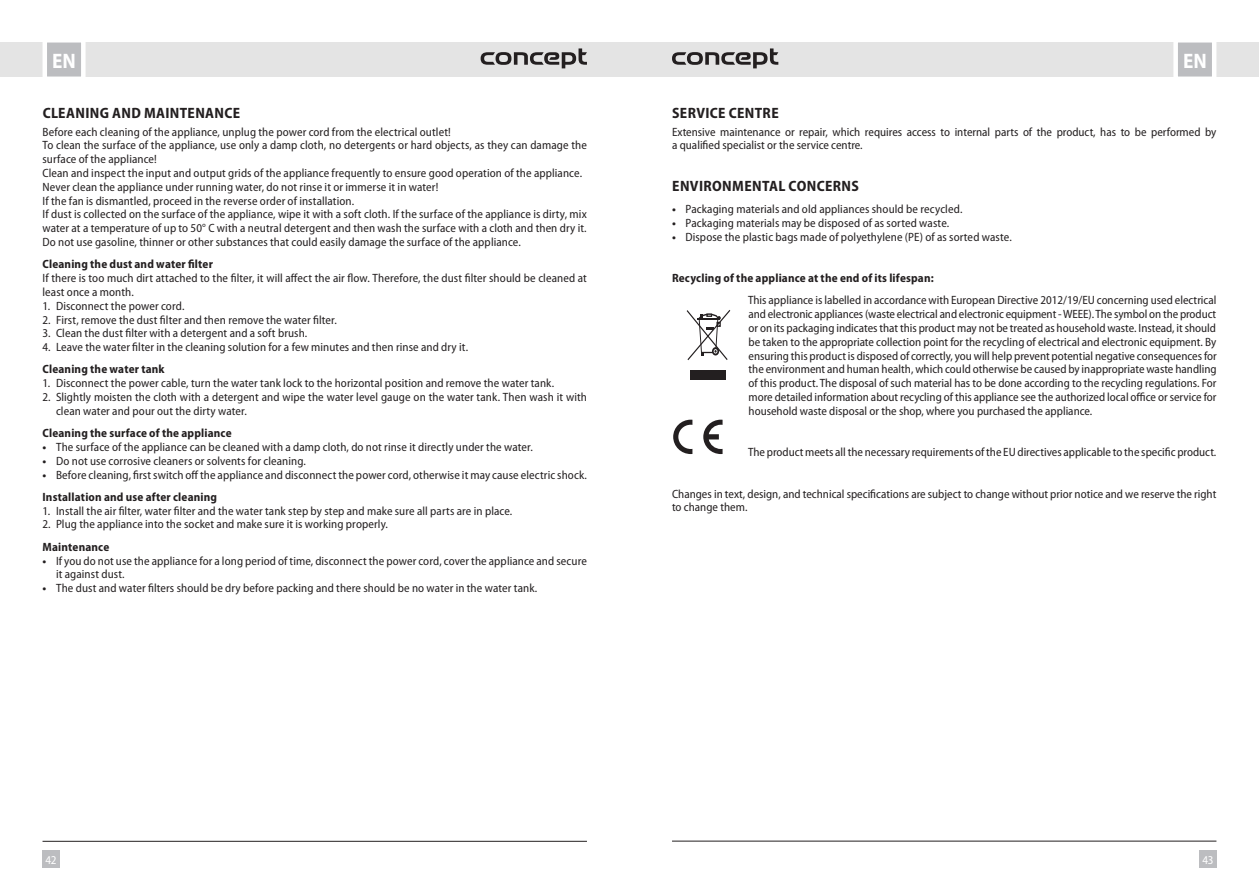
<style>
.page{position:relative;width:1259px;height:893px;background:#fff}
.page>*{position:absolute;margin:0;border:0;box-sizing:border-box;transform-origin:0 0}
.t1{font:700 semi-condensed 21px "Myriad Pro";color:#fff}
.t2{font:700 semi-condensed 15px "Myriad Pro";letter-spacing:.025em;color:#231f20}
.t3{font:semi-condensed 12px/13.8px "Myriad Pro";letter-spacing:.005em;color:#231f20}
.t4{font:700 semi-condensed 12px "Myriad Pro";letter-spacing:.015em;color:#231f20}
.t5{font:semi-condensed 12px "Myriad Pro";color:#fff}
.s1{font-weight:700}
</style>
<div class="page">
<div style="left:629px;top:43px;width:630px;height:34px;background:#e4e4e4"></div>
<div style="left:0;top:43px;width:629px;height:34px;background:#e4e4e4"></div>
<div style="left:43px;top:850px;width:17px;height:17px;background:#bcbdc0"></div>
<div style="left:1199px;top:850px;width:17px;height:17px;background:#bcbdc0"></div>
<svg style="left:1171px;top:42px;width:47px;height:35px;background:#cdced0"></svg>
<svg style="left:40px;top:42px;width:48px;height:35px;background:#ceced0"></svg>
<hr style="left:672px;top:841px;width:544px;height:1px;background:#231f20">
<hr style="left:43px;top:841px;width:544px;height:1px;background:#231f20">
<svg style="left:480px;top:48px;width:107px;height:20px"></svg>
<svg style="left:672px;top:48px;width:106px;height:20px"></svg>
<div style="left:690px;top:370px;width:36px;height:10px;background:#231f20"></div>
<svg style="left:686px;top:310px;width:45px;height:51px"></svg>
<svg style="left:673px;top:419px;width:19px;height:35px"></svg>
<svg style="left:703px;top:419px;width:20px;height:35px"></svg>
<h1 class="t1" style="left:52px;top:48px;width:25px">EN</h1>
<h1 class="t1" style="left:1183px;top:48px;width:25px">EN</h1>
<p class="t2" style="left:43px;top:103px;width:199px">CLEANING AND MAINTENANCE</p>
<p class="t3" style="left:43px;top:125px;width:546px">Before each cleaning of the appliance, unplug the power cord from the electrical outlet!<br>To clean the surface of the appliance, use only a damp cloth, no detergents or hard objects, as they can damage the surface of the appliance!<br>Clean and inspect the input and output grids of the appliance frequently to ensure good operation of the appliance.<br>Never clean the appliance under running water, do not rinse it or immerse it in water!<br>If the fan is dismantled, proceed in the reverse order of installation.<br>If dust is collected on the surface of the appliance, wipe it with a soft cloth. If the surface of the appliance is dirty, mix water at a temperature of up to 50° C with a neutral detergent and then wash the surface with a cloth and then dry it.<br>Do not use gasoline, thinner or other substances that could easily damage the surface of the appliance.</p>
<p class="t4" style="left:43px;top:257px;width:172px">Cleaning the dust and water filter</p>
<p class="t3" style="left:43px;top:271px;width:546px">If there is too much dirt attached to the filter, it will affect the air flow. Therefore, the dust filter should be cleaned at least once a month.</p>
<p class="t3" style="left:43px;top:299px;width:143px">1. Disconnect the power cord.</p>
<p class="t3" style="left:43px;top:312px;width:296px">2. First, remove the dust filter and then remove the water filter.</p>
<p class="t3" style="left:43px;top:326px;width:266px">3. Clean the dust filter with a detergent and a soft brush.</p>
<p class="t3" style="left:43px;top:340px;width:427px">4. Leave the water filter in the cleaning solution for a few minutes and then rinse and dry it.</p>
<p class="t4" style="left:43px;top:362px;width:124px">Cleaning the water tank</p>
<p class="t3" style="left:43px;top:376px;width:513px">1. Disconnect the power cable, turn the water tank lock to the horizontal position and remove the water tank.</p>
<p class="t3" style="left:56px;top:390px;width:532px;text-indent:-14px">2. Slightly moisten the cloth with a detergent and wipe the water level gauge on the water tank. Then wash it with clean water and pour out the dirty water.</p>
<p class="t4" style="left:43px;top:425px;width:191px">Cleaning the surface of the appliance</p>
<p class="t3" style="left:43px;top:440px;width:492px"><span class="s1">•</span> The surface of the appliance can be cleaned with a damp cloth, do not rinse it directly under the water.</p>
<p class="t3" style="left:43px;top:454px;width:265px"><span class="s1">•</span> Do not use corrosive cleaners or solvents for cleaning.</p>
<p class="t3" style="left:43px;top:463px;width:546px;line-height:22.4px"><span class="s1">•</span> Before cleaning, first switch off the appliance and disconnect the power cord, otherwise it may cause electric shock.<br><span class="s1">Installation and use after cleaning</span></p>
<p class="t3" style="left:43px;top:504px;width:471px">1. Install the air filter, water filter and the water tank step by step and make sure all parts are in place.</p>
<p class="t3" style="left:43px;top:517px;width:347px">2. Plug the appliance into the socket and make sure it is working properly.</p>
<p class="t4" style="left:43px;top:539px;width:68px">Maintenance</p>
<p class="t3" style="left:56px;top:553px;width:532px;text-indent:-14px"><span class="s1">•</span> If you do not use the appliance for a long period of time, disconnect the power cord, cover the appliance and secure it against dust.</p>
<p class="t3" style="left:43px;top:581px;width:496px"><span class="s1">•</span> The dust and water filters should be dry before packing and there should be no water in the water tank.</p>
<p class="t2" style="left:672px;top:103px;width:108px">SERVICE CENTRE</p>
<p class="t3" style="left:672px;top:125px;width:546px">Extensive maintenance or repair, which requires access to internal parts of the product, has to be performed by a qualified specialist or the service centre.</p>
<p class="t2" style="left:672px;top:176px;width:188px">ENVIRONMENTAL CONCERNS</p>
<p class="t3" style="left:672px;top:202px;width:292px"><span class="s1">•</span> Packaging materials and old appliances should be recycled.</p>
<p class="t3" style="left:672px;top:216px;width:279px"><span class="s1">•</span> Packaging materials may be disposed of as sorted waste.</p>
<p class="t3" style="left:672px;top:230px;width:341px"><span class="s1">•</span> Dispose the plastic bags made of polyethylene (PE) of as sorted waste.</p>
<p class="t4" style="left:672px;top:270px;width:263px">Recycling of the appliance at the end of its lifespan:</p>
<p class="t3" style="left:748px;top:293px;width:470px;text-align:justify">This appliance is labelled in accordance with European Directive 2012/19/EU concerning used electrical and electronic appliances (waste electrical and electronic equipment - WEEE). The symbol on the product or on its packaging indicates that this product may not be treated as household waste. Instead, it should be taken to the appropriate collection point for the recycling of electrical and electronic equipment. By ensuring this product is disposed of correctly, you will help prevent potential negative consequences for the environment and human health, which could otherwise be caused by inappropriate waste handling of this product. The disposal of such material has to be done according to the recycling regulations. For more detailed information about recycling of this appliance see the authorized local office or service for household waste disposal or the shop, where you purchased the appliance.</p>
<p class="t3" style="left:748px;top:445px;width:470px">The product meets all the necessary requirements of the EU directives applicable to the specific product.</p>
<p class="t3" style="left:672px;top:487px;width:546px">Changes in text, design, and technical specifications are subject to change without prior notice and we reserve the right to change them.</p>
<p class="t5" style="left:45px;top:852px;width:13px">42</p>
<p class="t5" style="left:1202px;top:852px;width:13px">43</p>
</div>
